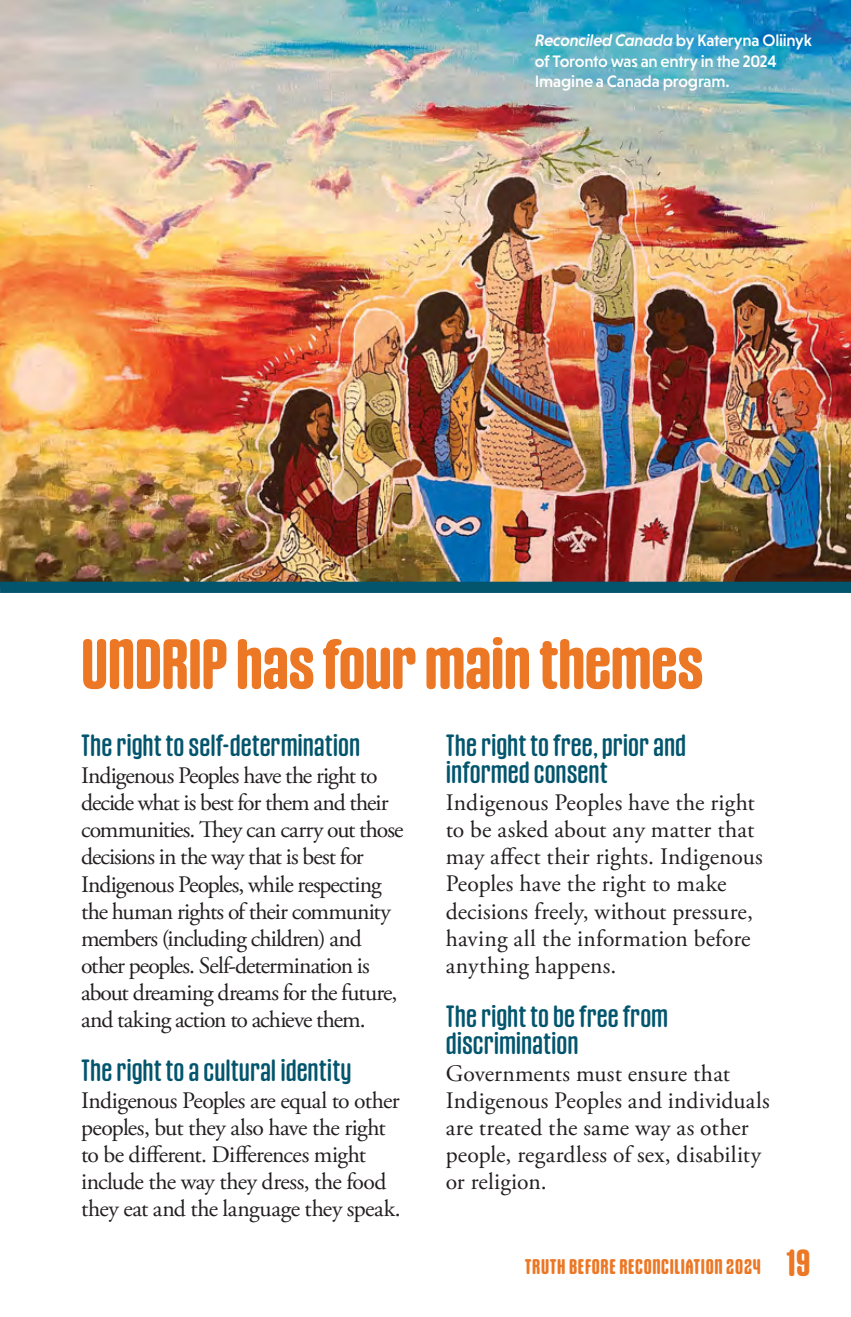
<style>
.page{position:relative;width:851px;height:1317px;background:#fff}
.page>*{position:absolute;margin:0;border:0;box-sizing:border-box;transform-origin:0 0}
.t1{font:700 67.5px "Gothiks Round";letter-spacing:-.005em;color:#ec7725}
.t2{font:29.25px/27px "Gothiks Round";color:#03556e}
.t3{font:23.62px/27px "Adobe Garamond Pro";letter-spacing:.005em;color:#231f20}
.t4{font:23.62px/27px "Adobe Garamond Pro";letter-spacing:-.04em;color:#231f20}
.t5{font:23.62px/27px "Adobe Garamond Pro";letter-spacing:-.02em;color:#231f20}
.t6{font:700 20.25px "Gothiks Round";letter-spacing:.03em;color:#ec7725}
.t7{font:500 16.88px/20.2px "Niveau Grotesk";letter-spacing:-.015em;color:#fff}
.s1{font-style:italic}
.s2{font-size:36px}
</style>
<div class="page">
<img style="left:0;top:0;width:851px;height:581px">
<div style="left:0;top:581px;width:851px;height:12px;background:#03556e"></div>
<p class="t7" style="left:535px;top:30px;width:278px"><span class="s1">Reconciled Canada</span> by Kateryna Oliinyk of Toronto was an entry in the 2024<br>Imagine a Canada program.</p>
<h1 class="t1" style="left:81px;top:623px;width:624px">UNDRIP has four main themes</h1>
<p class="t2" style="left:81px;top:731px;width:280px">The right to self-determination</p>
<p class="t4" style="left:81px;top:763px;width:324px">Indigenous Peoples have the right to decide what is best for them and their communities. They can carry out those decisions in the way that is best for Indigenous Peoples, while respecting the human rights of their community members (including children) and other peoples. Self-determination is about dreaming dreams for the future, and taking action to achieve them.</p>
<p class="t2" style="left:81px;top:1055px;width:272px">The right to a cultural identity</p>
<p class="t5" style="left:81px;top:1087px;width:321px">Indigenous Peoples are equal to other peoples, but they also have the right to be different. Differences might include the way they dress, the food they eat and the language they speak.</p>
<p class="t2" style="left:446px;top:731px;width:242px">The right to free, prior and informed consent</p>
<p class="t3" style="left:446px;top:790px;width:318px">Indigenous Peoples have the right to be asked about any matter that may affect their rights. Indigenous<br>Peoples have the right to make decisions freely, without pressure, having all the information before anything happens.</p>
<p class="t2" style="left:446px;top:1001px;width:224px">The right to be free from discrimination</p>
<p class="t3" style="left:446px;top:1060px;width:326px">Governments must ensure that<br>Indigenous Peoples and individuals are treated the same way as other people, regardless of sex, disability or religion.</p>
<p class="t6" style="left:525px;top:1254px;width:287px">TRUTH BEFORE RECONCILIATION 2024 <span class="s2">19</span></p>
</div>
